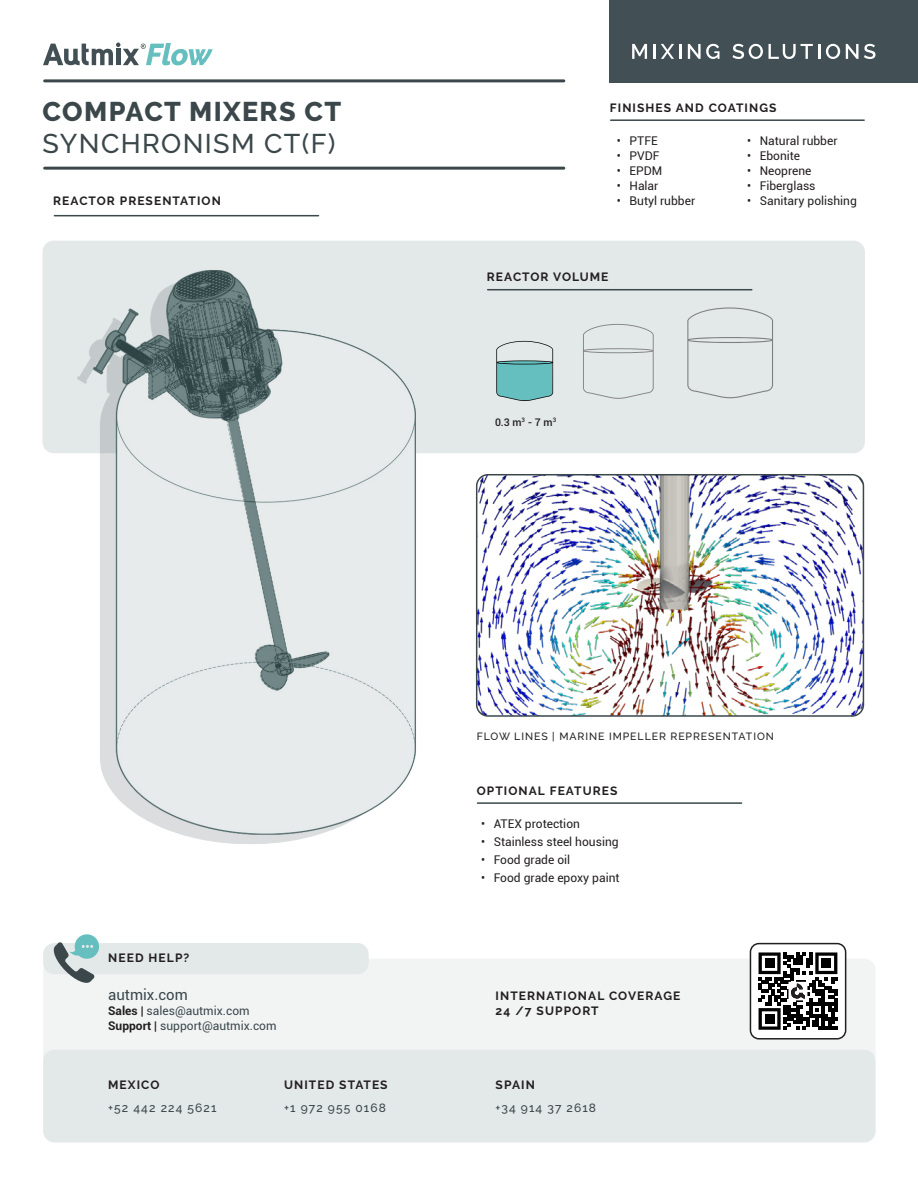
<style>
.page{position:relative;width:918px;height:1188px;background:#fff}
.page>*{position:absolute;margin:0;border:0;box-sizing:border-box;transform-origin:0 0}
.t1{font:500 27px "Raleway";letter-spacing:.05em;color:#3b474a}
.t2{font:800 27px "Raleway";letter-spacing:.05em;color:#3b474a}
.t3{font:15px "Roboto";color:#3b474a}
.t4{font:12px "Roboto";color:#231f20}
.t5{font:700 12px "Raleway";letter-spacing:.09em;color:#231f20}
.t6{font:12px "Roboto";color:#3b474a}
.t7{font:500 12px "Raleway";letter-spacing:.09em;color:#3b474a}
.t8{font:500 10.5px "Raleway";letter-spacing:.09em;color:#231f20}
.t9{font:500 10.5px "Roboto";color:#231f20}
.s1{font-weight:700;color:#231f20}
.s2{color:#231f20}
</style>
<div class="page">
<div style="left:43px;top:241px;width:822px;height:212px;background:#e3e8e8;border-radius:11px"></div>
<img style="left:77px;top:270px;width:340px;height:574px">
<img style="left:477px;top:475px;width:386px;height:239px">
<div style="left:476px;top:474px;width:388px;height:243px;border:2px solid #3b474a;border-radius:11px"></div>
<svg style="left:583px;top:324px;width:71px;height:75px"></svg>
<svg style="left:496px;top:341px;width:57px;height:60px"></svg>
<svg style="left:687px;top:307px;width:86px;height:91px"></svg>
<div style="left:609px;top:0;width:309px;height:82px;background:#424f54"></div>
<hr style="left:45px;top:79px;width:519px;height:3px;background:#3b474a">
<svg style="left:632px;top:44px;width:15px;height:15px"></svg>
<svg style="left:654px;top:44px;width:27px;height:15px"></svg>
<svg style="left:688px;top:44px;width:31px;height:15px"></svg>
<svg style="left:732px;top:44px;width:31px;height:15px"></svg>
<svg style="left:769px;top:44px;width:51px;height:15px"></svg>
<svg style="left:826px;top:44px;width:14px;height:15px"></svg>
<svg style="left:846px;top:44px;width:29px;height:15px"></svg>
<hr style="left:45px;top:167px;width:519px;height:3px;background:#3b474a">
<svg style="left:43px;top:43px;width:170px;height:22px"></svg>
<hr style="left:611px;top:119px;width:253px;height:2px;background:#3b474a">
<hr style="left:54px;top:215px;width:265px;height:1px;background:#3b474a">
<hr style="left:488px;top:289px;width:264px;height:1px;background:#3b474a">
<hr style="left:477px;top:802px;width:265px;height:2px;background:#3b474a">
<div style="left:43px;top:959px;width:833px;height:108px;background:#f2f4f4;border-radius:11px"></div>
<div style="left:750px;top:944px;width:96px;height:95px;background:#fff;border-radius:9px"></div>
<div style="left:750px;top:943px;width:96px;height:97px;border:2px solid #231f20;border-radius:9px"></div>
<div style="left:43px;top:1050px;width:833px;height:92px;background:#e3e8e8;border-radius:11px"></div>
<div style="left:43px;top:943px;width:326px;height:31px;background:#e3e8e8;border-radius:11px"></div>
<svg style="left:51px;top:934px;width:48px;height:49px"></svg>
<svg style="left:759px;top:952px;width:79px;height:78px"></svg>
<p class="t2" style="left:43px;top:96px;width:300px">COMPACT MIXERS CT</p>
<p class="t1" style="left:43px;top:128px;width:295px">SYNCHRONISM CT(F)</p>
<p class="t5" style="left:53px;top:194px;width:169px">REACTOR PRESENTATION</p>
<p class="t5" style="left:108px;top:951px;width:83px">NEED HELP?</p>
<p class="t3" style="left:108px;top:984px;width:81px">autmix.com</p>
<p class="t6" style="left:108px;top:1002px;width:143px"><span class="s1">Sales</span> <span class="s2">|</span> sales@autmix.com</p>
<p class="t6" style="left:108px;top:1017px;width:170px"><span class="s1">Support</span> <span class="s2">|</span> support@autmix.com</p>
<p class="t5" style="left:610px;top:101px;width:168px">FINISHES AND COATINGS</p>
<p class="t4" style="left:617px;top:132px;width:42px">• PTFE</p>
<p class="t4" style="left:617px;top:147px;width:44px">• PVDF</p>
<p class="t4" style="left:617px;top:162px;width:47px">• EPDM</p>
<p class="t4" style="left:617px;top:177px;width:43px">• Halar</p>
<p class="t4" style="left:617px;top:192px;width:80px">• Butyl rubber</p>
<p class="t4" style="left:747px;top:132px;width:92px">• Natural rubber</p>
<p class="t4" style="left:747px;top:147px;width:55px">• Ebonite</p>
<p class="t4" style="left:747px;top:162px;width:66px">• Neoprene</p>
<p class="t4" style="left:747px;top:177px;width:70px">• Fiberglass</p>
<p class="t4" style="left:747px;top:192px;width:111px">• Sanitary polishing</p>
<p class="t5" style="left:487px;top:270px;width:123px">REACTOR VOLUME</p>
<p class="t9" style="left:495px;top:415px;width:63px">0.3 m<sup>3</sup> - 7 m<sup>3</sup></p>
<p class="t8" style="left:477px;top:730px;width:299px">FLOW LINES | MARINE IMPELLER REPRESENTATION</p>
<p class="t5" style="left:477px;top:784px;width:142px">OPTIONAL FEATURES</p>
<p class="t4" style="left:481px;top:815px;width:100px">• ATEX protection</p>
<p class="t4" style="left:481px;top:833px;width:139px">• Stainless steel housing</p>
<p class="t4" style="left:481px;top:851px;width:91px">• Food grade oil</p>
<p class="t4" style="left:481px;top:869px;width:140px">• Food grade epoxy paint</p>
<p class="t5" style="left:496px;top:989px;width:186px">INTERNATIONAL COVERAGE</p>
<p class="t5" style="left:496px;top:1004px;width:105px">24 /7 SUPPORT</p>
<p class="t5" style="left:108px;top:1078px;width:53px">MEXICO</p>
<p class="t5" style="left:284px;top:1078px;width:105px">UNITED STATES</p>
<p class="t5" style="left:496px;top:1078px;width:41px">SPAIN</p>
<p class="t7" style="left:108px;top:1101px;width:110px">+52 442 224 5621</p>
<p class="t7" style="left:284px;top:1101px;width:103px">+1 972 955 0168</p>
<p class="t7" style="left:496px;top:1101px;width:102px">+34 914 37 2618</p>
</div>
